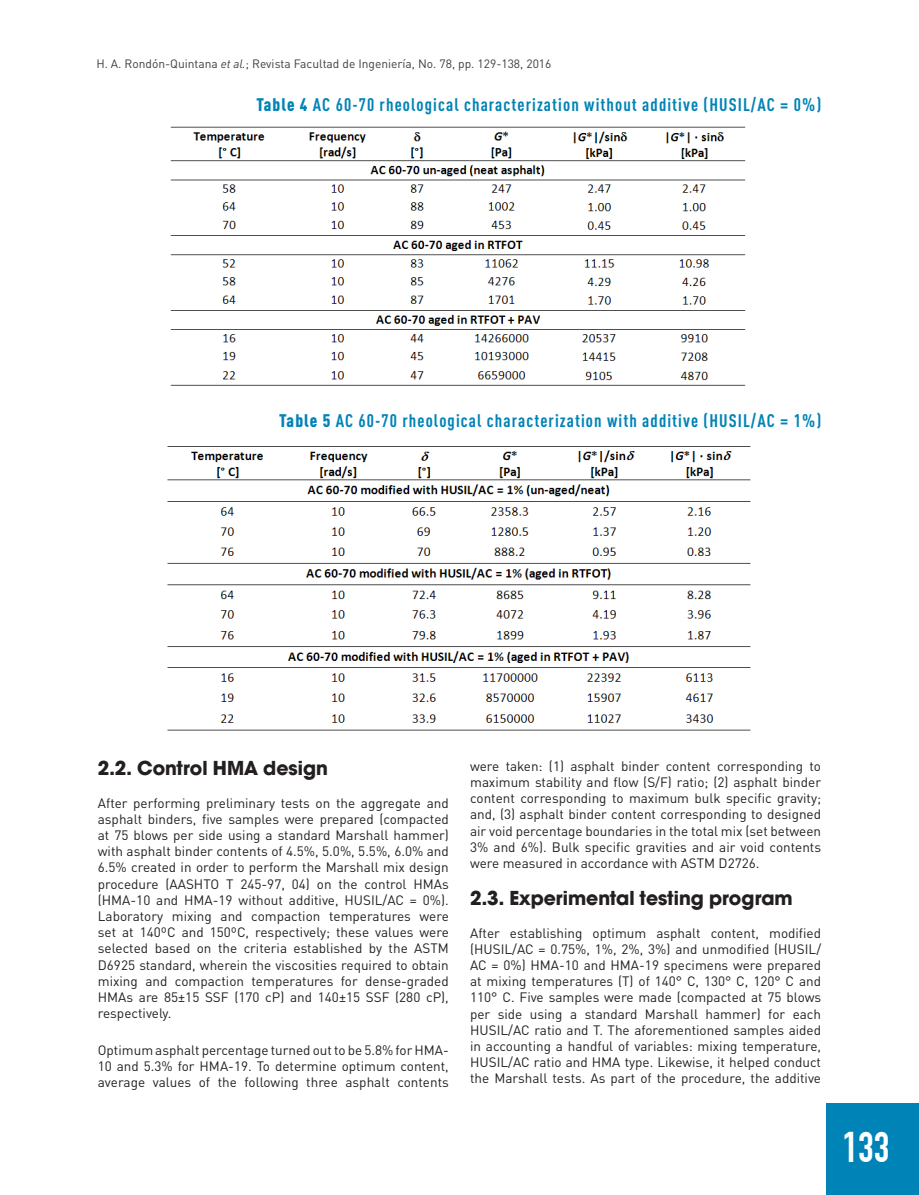
<style>
.page{position:relative;width:919px;height:1195px;background:#fff}
.page>*{position:absolute;margin:0;border:0;box-sizing:border-box;transform-origin:0 0}
.t1{font:700 42px "DIN Condensed";color:#fff}
.TitulosNivel2{font:700 21px "Avant Garde Md ITC";color:#231f20}
.Tablas_Graficos{font:700 condensed 18px "DIN Pro";letter-spacing:.06em;color:#0083b6}
.t2{font:13.5px/16.2px "DIN Pro";color:#231f20;text-align:justify}
.t3{font:12px "DIN Pro";color:#3e3e3f}
.s1{font-style:italic}
.s2{font-weight:900}
</style>
<div class="page">
<div style="left:826px;top:1103px;width:92px;height:92px;background:#0083b6"></div>
<img style="left:170px;top:126px;width:576px;height:260px">
<img style="left:167px;top:446px;width:584px;height:285px">
<p class="t3" style="left:96px;top:55px;width:456px">H. A. Rondón-Quintana <span class="s1">et al.</span>; Revista Facultad de Ingeniería, No. 78, pp. 129-138, 2016</p>
<p class="Tablas_Graficos" style="left:256px;top:91px;width:566px"><span class="s2">Table 4</span> AC 60-70 rheological characterization without additive (HUSIL/AC = 0%)</p>
<p class="Tablas_Graficos" style="left:279px;top:407px;width:543px"><span class="s2">Table 5</span> AC 60-70 rheological characterization with additive (HUSIL/AC = 1%)</p>
<p class="TitulosNivel2" style="left:98px;top:755px;width:231px">2.2. Control HMA design</p>
<p class="t2" style="left:98px;top:793px;width:352px">After performing preliminary tests on the aggregate and asphalt binders, five samples were prepared (compacted at 75 blows per side using a standard Marshall hammer) with asphalt binder contents of 4.5%, 5.0%, 5.5%, 6.0% and 6.5% created in order to perform the Marshall mix design procedure (AASHTO T 245-97, 04) on the control HMAs (HMA-10 and HMA-19 without additive, HUSIL/AC = 0%).<br>Laboratory mixing and compaction temperatures were set at 140ºC and 150ºC, respectively; these values were selected based on the criteria established by the ASTM D6925 standard, wherein the viscosities required to obtain mixing and compaction temperatures for dense-graded HMAs are 85±15 SSF (170 cP) and 140±15 SSF (280 cP), respectively.</p>
<p class="t2" style="left:98px;top:1040px;width:352px">Optimum asphalt percentage turned out to be 5.8% for HMA-10 and 5.3% for HMA-19. To determine optimum content, average values of the following three asphalt contents</p>
<p class="t2" style="left:470px;top:756px;width:352px">were taken: (1) asphalt binder content corresponding to maximum stability and flow (S/F) ratio; (2) asphalt binder content corresponding to maximum bulk specific gravity; and, (3) asphalt binder content corresponding to designed air void percentage boundaries in the total mix (set between 3% and 6%). Bulk specific gravities and air void contents were measured in accordance with ASTM D2726.</p>
<p class="TitulosNivel2" style="left:470px;top:885px;width:324px">2.3. Experimental testing program</p>
<p class="t2" style="left:470px;top:923px;width:352px">After establishing optimum asphalt content, modified (HUSIL/AC = 0.75%, 1%, 2%, 3%) and unmodified (HUSIL/ AC = 0%) HMA-10 and HMA-19 specimens were prepared at mixing temperatures (T) of 140° C, 130° C, 120° C and 110° C. Five samples were made (compacted at 75 blows per side using a standard Marshall hammer) for each HUSIL/AC ratio and T. The aforementioned samples aided in accounting a handful of variables: mixing temperature, HUSIL/AC ratio and HMA type. Likewise, it helped conduct the Marshall tests. As part of the procedure, the additive</p>
<h1 class="t1" style="left:842px;top:1122px;width:48px">133</h1>
</div>
